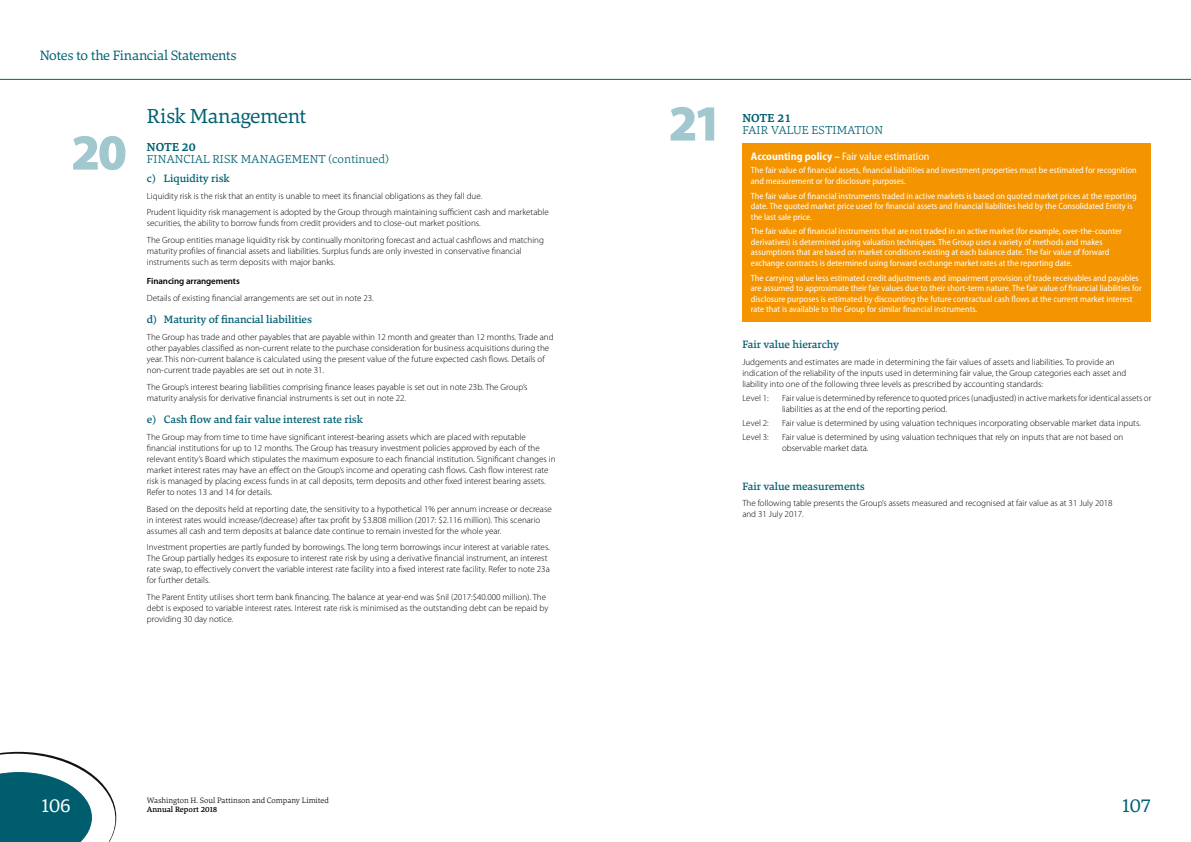
<style>
.page{position:relative;width:1191px;height:842px;background:#fff}
.page>*{position:absolute;margin:0;border:0;box-sizing:border-box;transform-origin:0 0}
.NOTE_Number{font:900 51px "Myriad Pro";color:#a0c8ce}
.NOTE_Section_Header{font:21px "Danton";letter-spacing:-.025em;color:#006072}
.t1{font:20px "Danton";color:#fff}
.t2{font:20px "Danton";color:#006072}
.t3{font:14px "Danton";letter-spacing:-.02em;color:#006072}
.NOTE_Header{font:300 12px "Danton";letter-spacing:.005em;color:#006072}
.NOTE_Header-2{font:700 12px "Danton";color:#006072}
.BODY_Sub_2{font:500 11px "Danton";color:#006072}
.AP_Header{font:semi-condensed 11px "Myriad Pro";color:#fff}
.BODY_Copy{font:300 9px/11px "Myriad Pro";color:#000}
.AP_Copy{font:semi-condensed 9px/10.5px "Myriad Pro";color:#fff}
.BODY_Sub_4{font:600 9px "Myriad Pro";letter-spacing:-.01em;color:#000}
.t4{font:300 8px "Danton";color:#000}
.t5{font:500 8px "Danton";color:#000}
.s1{font-weight:700}
</style>
<div class="page">
<svg style="left:0;top:752px;width:116px;height:90px"></svg>
<hr style="left:0;top:79px;width:1191px;height:1px;background:#006072">
<div style="left:742px;top:143px;width:409px;height:178px;background:#f39400"></div>
<h3 class="t3" style="left:40px;top:46px;width:198px">Notes to the Financial Statements</h3>
<p class="NOTE_Number" style="left:71px;top:123px;width:57px">20</p>
<p class="NOTE_Section_Header" style="left:147px;top:103px;width:161px">Risk Management</p>
<p class="NOTE_Header-2" style="left:147px;top:139px;width:50px">NOTE 20</p>
<p class="NOTE_Header" style="left:147px;top:151px;width:243px">FINANCIAL RISK MANAGEMENT (continued)</p>
<h3 class="BODY_Sub_2" style="left:147px;top:171px;width:84px">c) Liquidity risk</h3>
<p class="BODY_Copy" style="left:147px;top:190px;width:337px">Liquidity risk is the risk that an entity is unable to meet its financial obligations as they fall due.</p>
<p class="BODY_Copy" style="left:147px;top:207px;width:403px">Prudent liquidity risk management is adopted by the Group through maintaining sufficient cash and marketable securities, the ability to borrow funds from credit providers and to close-out market positions.</p>
<p class="BODY_Copy" style="left:147px;top:235px;width:398px">The Group entities manage liquidity risk by continually monitoring forecast and actual cashflows and matching maturity profiles of financial assets and liabilities. Surplus funds are only invested in conservative financial instruments such as term deposits with major banks.</p>
<p class="BODY_Sub_4" style="left:147px;top:276px;width:94px">Financing arrangements</p>
<p class="BODY_Copy" style="left:147px;top:293px;width:228px">Details of existing financial arrangements are set out in note 23.</p>
<h3 class="BODY_Sub_2" style="left:147px;top:313px;width:167px">d) Maturity of financial liabilities</h3>
<p class="BODY_Copy" style="left:147px;top:332px;width:408px">The Group has trade and other payables that are payable within 12 month and greater than 12 months. Trade and other payables classified as non-current relate to the purchase consideration for business acquisitions during the year. This non-current balance is calculated using the present value of the future expected cash flows. Details of non-current trade payables are set out in note 31.</p>
<p class="BODY_Copy" style="left:147px;top:381px;width:382px">The Group’s interest bearing liabilities comprising finance leases payable is set out in note 23b. The Group’s maturity analysis for derivative financial instruments is set out in note 22.</p>
<h3 class="BODY_Sub_2" style="left:147px;top:412px;width:218px">e) Cash flow and fair value interest rate risk</h3>
<p class="BODY_Copy" style="left:147px;top:431px;width:410px">The Group may from time to time have significant interest-bearing assets which are placed with reputable financial institutions for up to 12 months. The Group has treasury investment policies approved by each of the relevant entity’s Board which stipulates the maximum exposure to each financial institution. Significant changes in market interest rates may have an effect on the Group’s income and operating cash flows. Cash flow interest rate risk is managed by placing excess funds in at call deposits, term deposits and other fixed interest bearing assets.<br>Refer to notes 13 and 14 for details.</p>
<p class="BODY_Copy" style="left:147px;top:503px;width:406px">Based on the deposits held at reporting date, the sensitivity to a hypothetical 1% per annum increase or decrease in interest rates would increase/(decrease) after tax profit by $3.808 million (2017: $2.116 million). This scenario assumes all cash and term deposits at balance date continue to remain invested for the whole year.</p>
<p class="BODY_Copy" style="left:147px;top:542px;width:404px">Investment properties are partly funded by borrowings. The long term borrowings incur interest at variable rates.<br>The Group partially hedges its exposure to interest rate risk by using a derivative financial instrument, an interest rate swap, to effectively convert the variable interest rate facility into a fixed interest rate facility. Refer to note 23a for further details.</p>
<p class="BODY_Copy" style="left:147px;top:591px;width:403px">The Parent Entity utilises short term bank financing. The balance at year-end was $nil (2017:$40.000 million). The debt is exposed to variable interest rates. Interest rate risk is minimised as the outstanding debt can be repaid by providing 30 day notice.</p>
<p class="NOTE_Number" style="left:668px;top:94px;width:56px">21</p>
<p class="NOTE_Header-2" style="left:742px;top:110px;width:50px">NOTE 21</p>
<p class="NOTE_Header" style="left:742px;top:122px;width:142px">FAIR VALUE ESTIMATION</p>
<p class="AP_Header" style="left:751px;top:150px;width:180px"><span class="s1">Accounting policy –</span> Fair value estimation</p>
<p class="AP_Copy" style="left:751px;top:165px;width:387px">The fair value of financial assets, financial liabilities and investment properties must be estimated for recognition and measurement or for disclosure purposes.</p>
<p class="AP_Copy" style="left:751px;top:190px;width:387px">The fair value of financial instruments traded in active markets is based on quoted market prices at the reporting date. The quoted market price used for financial assets and financial liabilities held by the Consolidated Entity is the last sale price.</p>
<p class="AP_Copy" style="left:751px;top:226px;width:372px">The fair value of financial instruments that are not traded in an active market (for example, over-the-counter derivatives) is determined using valuation techniques. The Group uses a variety of methods and makes assumptions that are based on market conditions existing at each balance date. The fair value of forward exchange contracts is determined using forward exchange market rates at the reporting date.</p>
<p class="AP_Copy" style="left:751px;top:272px;width:392px">The carrying value less estimated credit adjustments and impairment provision of trade receivables and payables are assumed to approximate their fair values due to their short-term nature. The fair value of financial liabilities for disclosure purposes is estimated by discounting the future contractual cash flows at the current market interest rate that is available to the Group for similar financial instruments.</p>
<h3 class="BODY_Sub_2" style="left:742px;top:337px;width:98px">Fair value hierarchy</h3>
<p class="BODY_Copy" style="left:742px;top:357px;width:385px">Judgements and estimates are made in determining the fair values of assets and liabilities. To provide an indication of the reliability of the inputs used in determining fair value, the Group categories each asset and liability into one of the following three levels as prescribed by accounting standards:</p>
<p class="BODY_Copy" style="left:742px;top:392px;width:28px">Level 1:</p>
<p class="BODY_Copy" style="left:782px;top:392px;width:371px">Fair value is determined by reference to quoted prices (unadjusted) in active markets for identical assets or liabilities as at the end of the reporting period.</p>
<p class="BODY_Copy" style="left:742px;top:417px;width:28px">Level 2:</p>
<p class="BODY_Copy" style="left:782px;top:417px;width:360px">Fair value is determined by using valuation techniques incorporating observable market data inputs.</p>
<p class="BODY_Copy" style="left:742px;top:431px;width:28px">Level 3:</p>
<p class="BODY_Copy" style="left:782px;top:431px;width:343px">Fair value is determined by using valuation techniques that rely on inputs that are not based on observable market data.</p>
<h3 class="BODY_Sub_2" style="left:742px;top:479px;width:124px">Fair value measurements</h3>
<p class="BODY_Copy" style="left:742px;top:498px;width:372px">The following table presents the Group’s assets measured and recognised at fair value as at 31 July 2018 and 31 July 2017.</p>
<p class="t4" style="left:147px;top:795px;width:183px">Washington H. Soul Pattinson and Company Limited</p>
<h3 class="t1" style="left:40px;top:792px;width:33px">106</h3>
<p class="t5" style="left:147px;top:804px;width:72px">Annual Report 2018</p>
<h3 class="t2" style="left:1120px;top:792px;width:32px">107</h3>
</div>
